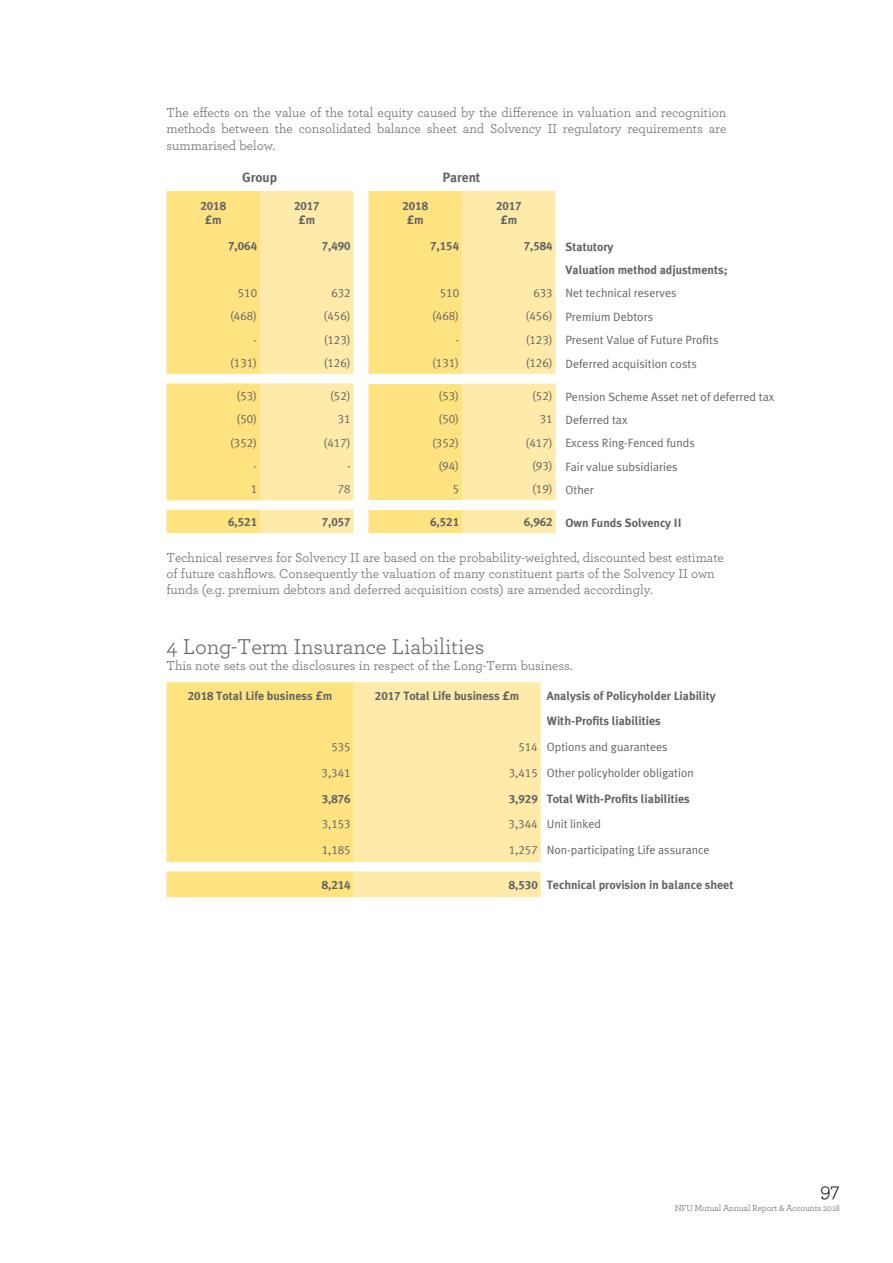
<style>
.page{position:relative;width:893px;height:1263px;background:#fff}
.page>*{position:absolute;margin:0;border:0;box-sizing:border-box;transform-origin:0 0}
.t1{font:22.5px "Archer";letter-spacing:-.01em;color:#636366}
.t2{font:21px "Archer";color:#231f20}
.t3{font:13.5px/16.2px "Archer";letter-spacing:-.005em;color:#636366;text-align:justify}
.t4{font:700 13.5px "Meta Plus";letter-spacing:-.005em;color:#636366}
.t5{font:12px "Meta Plus Normal";color:#636366}
.t6{font:700 12px "Meta Plus";color:#636366}
.t7{font:12px "Meta Plus Normal Caps";color:#636366}
.t8{font:12px "Meta Plus Bold Caps";color:#636366}
.t9{font:9px "Archer";letter-spacing:-.015em;color:#636366}
.s1{font-family:"Meta Plus Bold Caps";font-weight:400}
</style>
<div class="page">
<svg style="left:167px;top:682px;width:374px;height:215px;background:#ffe899"></svg>
<svg style="left:369px;top:191px;width:187px;height:343px;background:#ffe89b"></svg>
<svg style="left:167px;top:191px;width:187px;height:342px;background:#ffe89a"></svg>
<p class="t3" style="left:167px;top:104px;width:561px">The effects on the value of the total equity caused by the difference in valuation and recognition methods between the consolidated balance sheet and Solvency II regulatory requirements are summarised below.</p>
<p class="t8" style="left:200px;top:199px;width:27px">2018</p>
<p class="t6" style="left:205px;top:213px;width:18px">£m</p>
<p class="t4" style="left:242px;top:170px;width:36px">Group</p>
<p class="t4" style="left:443px;top:170px;width:39px">Parent</p>
<p class="t8" style="left:294px;top:199px;width:27px">2017</p>
<p class="t6" style="left:298px;top:213px;width:18px">£m</p>
<p class="t8" style="left:402px;top:199px;width:27px">2018</p>
<p class="t6" style="left:407px;top:213px;width:18px">£m</p>
<p class="t8" style="left:496px;top:199px;width:27px">2017</p>
<p class="t6" style="left:500px;top:213px;width:18px">£m</p>
<p class="t8" style="left:228px;top:239px;width:30px">7,064</p>
<p class="t8" style="left:322px;top:239px;width:30px">7,490</p>
<p class="t7" style="left:238px;top:286px;width:21px">510</p>
<p class="t7" style="left:331px;top:286px;width:21px">632</p>
<p class="t7" style="left:230px;top:309px;width:29px">(468)</p>
<p class="t7" style="left:324px;top:309px;width:29px">(456)</p>
<p class="t7" style="left:253px;top:332px;width:5px">-</p>
<p class="t7" style="left:324px;top:332px;width:28px">(123)</p>
<p class="t7" style="left:230px;top:356px;width:28px">(131)</p>
<p class="t7" style="left:324px;top:356px;width:28px">(126)</p>
<p class="t7" style="left:237px;top:389px;width:22px">(53)</p>
<p class="t7" style="left:330px;top:389px;width:22px">(52)</p>
<p class="t7" style="left:237px;top:412px;width:22px">(50)</p>
<p class="t7" style="left:338px;top:412px;width:14px">31</p>
<p class="t7" style="left:230px;top:435px;width:28px">(352)</p>
<p class="t7" style="left:324px;top:435px;width:29px">(417)</p>
<p class="t7" style="left:253px;top:459px;width:5px">-</p>
<p class="t7" style="left:347px;top:459px;width:5px">-</p>
<p class="t7" style="left:251px;top:482px;width:8px">1</p>
<p class="t7" style="left:338px;top:482px;width:14px">78</p>
<p class="t8" style="left:228px;top:515px;width:30px">6,521</p>
<p class="t8" style="left:322px;top:515px;width:30px">7,057</p>
<p class="t3" style="left:167px;top:548px;width:559px;text-align:left">Technical reserves for Solvency II are based on the probability-weighted, discounted best estimate of future cashflows. Consequently the valuation of many constituent parts of the Solvency II own funds (e.g. premium debtors and deferred acquisition costs) are amended accordingly.</p>
<p class="t1" style="left:167px;top:630px;width:319px">4 Long-Term Insurance Liabilities</p>
<p class="t3" style="left:167px;top:656px;width:407px">This note sets out the disclosures in respect of the Long-Term business.</p>
<p class="t8" style="left:430px;top:239px;width:30px">7,154</p>
<p class="t8" style="left:524px;top:239px;width:30px">7,584</p>
<p class="t7" style="left:440px;top:286px;width:21px">510</p>
<p class="t7" style="left:533px;top:286px;width:21px">633</p>
<p class="t7" style="left:432px;top:309px;width:29px">(468)</p>
<p class="t7" style="left:526px;top:309px;width:29px">(456)</p>
<p class="t7" style="left:455px;top:332px;width:5px">-</p>
<p class="t7" style="left:526px;top:332px;width:28px">(123)</p>
<p class="t7" style="left:432px;top:356px;width:28px">(131)</p>
<p class="t7" style="left:526px;top:356px;width:28px">(126)</p>
<p class="t7" style="left:439px;top:389px;width:22px">(53)</p>
<p class="t7" style="left:532px;top:389px;width:22px">(52)</p>
<p class="t7" style="left:439px;top:412px;width:22px">(50)</p>
<p class="t7" style="left:540px;top:412px;width:14px">31</p>
<p class="t7" style="left:432px;top:435px;width:28px">(352)</p>
<p class="t7" style="left:526px;top:435px;width:29px">(417)</p>
<p class="t7" style="left:438px;top:459px;width:22px">(94)</p>
<p class="t7" style="left:532px;top:459px;width:22px">(93)</p>
<p class="t7" style="left:453px;top:482px;width:8px">5</p>
<p class="t7" style="left:532px;top:482px;width:22px">(19)</p>
<p class="t8" style="left:430px;top:515px;width:30px">6,521</p>
<p class="t8" style="left:524px;top:515px;width:30px">6,962</p>
<p class="t6" style="left:565px;top:239px;width:50px">Statutory</p>
<p class="t6" style="left:565px;top:263px;width:164px">Valuation method adjustments;</p>
<p class="t5" style="left:565px;top:286px;width:113px">Net technical reserves</p>
<p class="t5" style="left:565px;top:310px;width:89px">Premium Debtors</p>
<p class="t5" style="left:565px;top:333px;width:155px">Present Value of Future Profits</p>
<p class="t5" style="left:565px;top:356px;width:133px">Deferred acquisition costs</p>
<p class="t5" style="left:565px;top:390px;width:210px">Pension Scheme Asset net of deferred tax</p>
<p class="t5" style="left:565px;top:413px;width:63px">Deferred tax</p>
<p class="t5" style="left:565px;top:436px;width:131px">Excess Ring-Fenced funds</p>
<p class="t5" style="left:565px;top:460px;width:114px">Fair value subsidiaries</p>
<p class="t5" style="left:565px;top:483px;width:30px">Other</p>
<p class="t6" style="left:565px;top:516px;width:118px">Own Funds Solvency II</p>
<p class="t6" style="left:188px;top:689px;width:146px"><span class="s1">2018</span> Total Life business £m</p>
<p class="t6" style="left:375px;top:689px;width:146px"><span class="s1">2017</span> Total Life business £m</p>
<p class="t6" style="left:547px;top:689px;width:171px">Analysis of Policyholder Liability</p>
<p class="t6" style="left:547px;top:714px;width:116px">With-Profits liabilities</p>
<p class="t7" style="left:331px;top:740px;width:21px">535</p>
<p class="t7" style="left:518px;top:740px;width:21px">514</p>
<p class="t5" style="left:547px;top:740px;width:122px">Options and guarantees</p>
<p class="t7" style="left:322px;top:766px;width:31px">3,341</p>
<p class="t7" style="left:509px;top:766px;width:31px">3,415</p>
<p class="t5" style="left:547px;top:766px;width:149px">Other policyholder obligation</p>
<p class="t8" style="left:322px;top:791px;width:30px">3,876</p>
<p class="t8" style="left:509px;top:791px;width:30px">3,929</p>
<p class="t6" style="left:547px;top:791px;width:145px">Total With-Profits liabilities</p>
<p class="t7" style="left:322px;top:817px;width:30px">3,153</p>
<p class="t7" style="left:509px;top:817px;width:31px">3,344</p>
<p class="t5" style="left:547px;top:817px;width:56px">Unit linked</p>
<p class="t7" style="left:322px;top:843px;width:30px">1,185</p>
<p class="t7" style="left:509px;top:843px;width:30px">1,257</p>
<p class="t5" style="left:547px;top:843px;width:164px">Non-participating Life assurance</p>
<p class="t8" style="left:322px;top:878px;width:30px">8,214</p>
<p class="t8" style="left:509px;top:878px;width:30px">8,530</p>
<p class="t6" style="left:547px;top:878px;width:188px">Technical provision in balance sheet</p>
<p class="t2" style="left:820px;top:1175px;width:21px">97</p>
<p class="t9" style="left:675px;top:1201px;width:167px">NFU Mutual Annual Report &amp; Accounts 2018</p>
</div>
